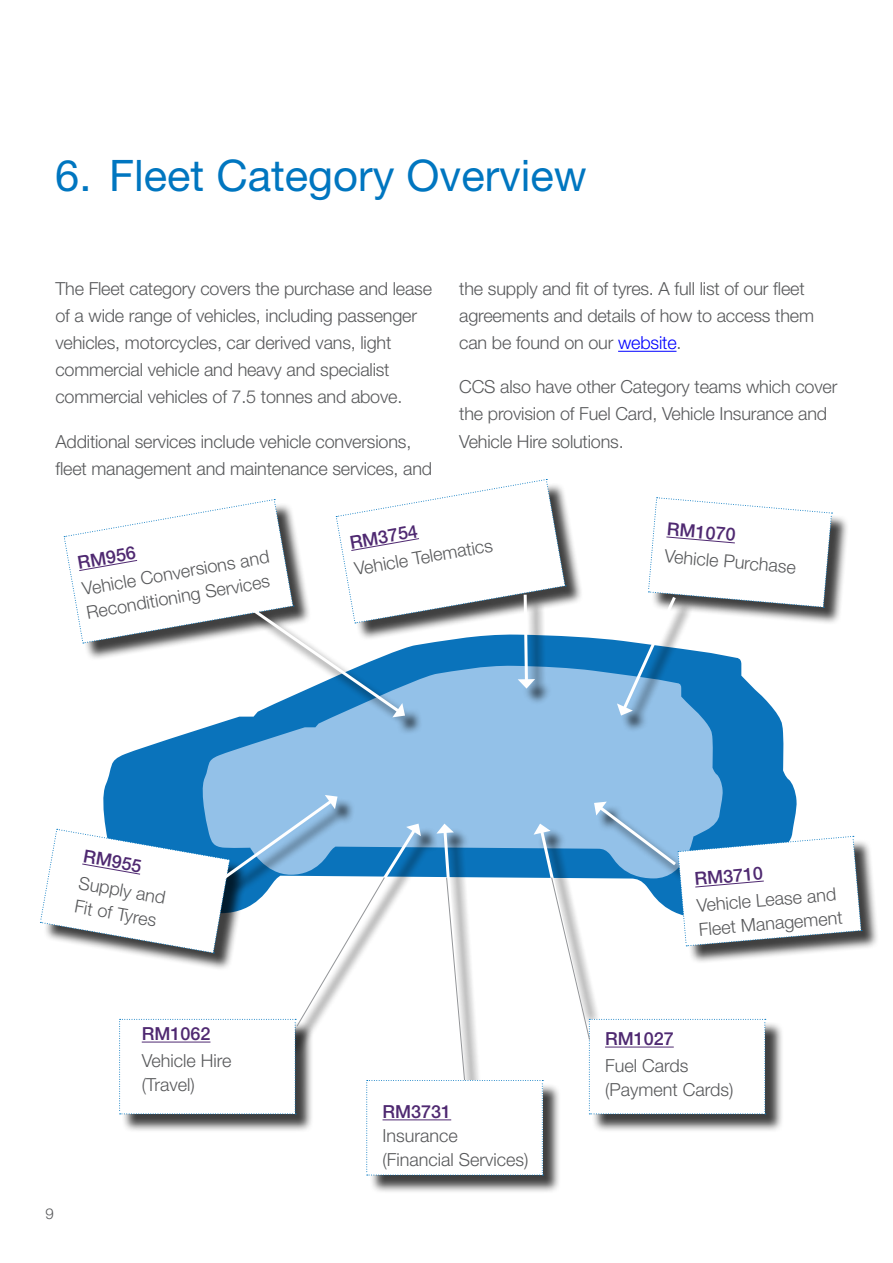
<style>
.page{position:relative;width:893px;height:1263px;background:#fff}
.page>*{position:absolute;margin:0;border:0;box-sizing:border-box;transform-origin:0 0}
.t1{font:43.5px "Helvetica Neue LT";color:#0076c0}
.t2{font:300 18px/27px "Helvetica Neue LT";letter-spacing:-.01em;color:#58595b}
.t3{font:500 18px "Helvetica Neue LT";color:#4f2971}
.t4{font:300 15px "Helvetica Neue LT";color:#58595b}
.s1{color:#00f}
</style>
<div class="page">
<hr style="left:618px;top:351px;width:58px;height:1px;background:#00f">
<svg style="left:103px;top:637px;width:693px;height:158px;fill:#0a73bb"></svg>
<svg style="left:199px;top:665px;width:524px;height:130px;background:#88bbe4"></svg>
<div style="left:339px;top:482px;width:244px;height:159px;background:#000;opacity:.75"></div>
<div style="left:651px;top:500px;width:199px;height:125px;background:#000;opacity:.75"></div>
<div style="left:252px;top:610px;width:171px;height:125px;background:#000;opacity:.75"></div>
<div style="left:620px;top:600px;width:74px;height:134px;background:#000;opacity:.75"></div>
<svg style="left:617px;top:497px;width:215px;height:219px"></svg>
<svg style="left:64px;top:479px;width:502px;height:238px"></svg>
<div style="left:369px;top:1083px;width:192px;height:110px;background:#000;opacity:.75"></div>
<div style="left:680px;top:839px;width:200px;height:125px;background:#000;opacity:.75"></div>
<svg style="left:40px;top:795px;width:822px;height:381px"></svg>
<h1 class="t1" style="left:55px;top:150px;width:533px">6. Fleet Category Overview</h1>
<p class="t2" style="left:55px;top:275px;width:378px">The Fleet category covers the purchase and lease of a wide range of vehicles, including passenger vehicles, motorcycles, car derived vans, light commercial vehicle and heavy and specialist commercial vehicles of 7.5 tonnes and above.</p>
<p class="t2" style="left:55px;top:427px;width:378px">Additional services include vehicle conversions, fleet management and maintenance services, and</p>
<p class="t2" style="left:459px;top:275px;width:356px">the supply and fit of tyres. A full list of our fleet agreements and details of how to access them can be found on our <span class="s1">website</span>.</p>
<p class="t2" style="left:459px;top:373px;width:380px">CCS also have other Category teams which cover the provision of Fuel Card, Vehicle Insurance and<br>Vehicle Hire solutions.</p>
<p class="t3" style="left:76px;top:552px;width:60px;rotate:-10deg">RM956</p>
<p class="t2" style="left:80px;top:577px;width:191px;line-height:24px;rotate:-10deg">Vehicle Conversions and<br>Reconditioning Services</p>
<p class="t3" style="left:348px;top:532px;width:70px;rotate:-10deg">RM3754</p>
<p class="t2" style="left:352px;top:555px;width:142px;rotate:-10deg">Vehicle Telematics</p>
<p class="t3" style="left:668px;top:518px;width:70px;rotate:5deg">RM1070</p>
<p class="t2" style="left:666px;top:542px;width:133px;rotate:5deg">Vehicle Purchase</p>
<p class="t3" style="left:86px;top:845px;width:60px;rotate:10deg">RM955</p>
<p class="t2" style="left:81px;top:870px;width:89px;line-height:24px;rotate:10deg">Supply and<br>Fit of Tyres</p>
<p class="t3" style="left:142px;top:1023px;width:70px">RM1062</p>
<p class="t2" style="left:142px;top:1048px;width:91px;line-height:24px">Vehicle Hire (Travel)</p>
<p class="t4" style="left:46px;top:1205px;width:10px">9</p>
<p class="t3" style="left:382px;top:1101px;width:70px">RM3731</p>
<p class="t2" style="left:382px;top:1123px;width:148px;line-height:24px">Insurance (Financial Services)</p>
<p class="t3" style="left:694px;top:868px;width:70px;rotate:-5deg">RM3710</p>
<p class="t2" style="left:696px;top:893px;width:146px;line-height:24px;rotate:-5deg">Vehicle Lease and<br>Fleet Management</p>
<p class="t3" style="left:605px;top:1028px;width:70px">RM1027</p>
<p class="t2" style="left:605px;top:1053px;width:130px;line-height:24px">Fuel Cards (Payment Cards)</p>
</div>
